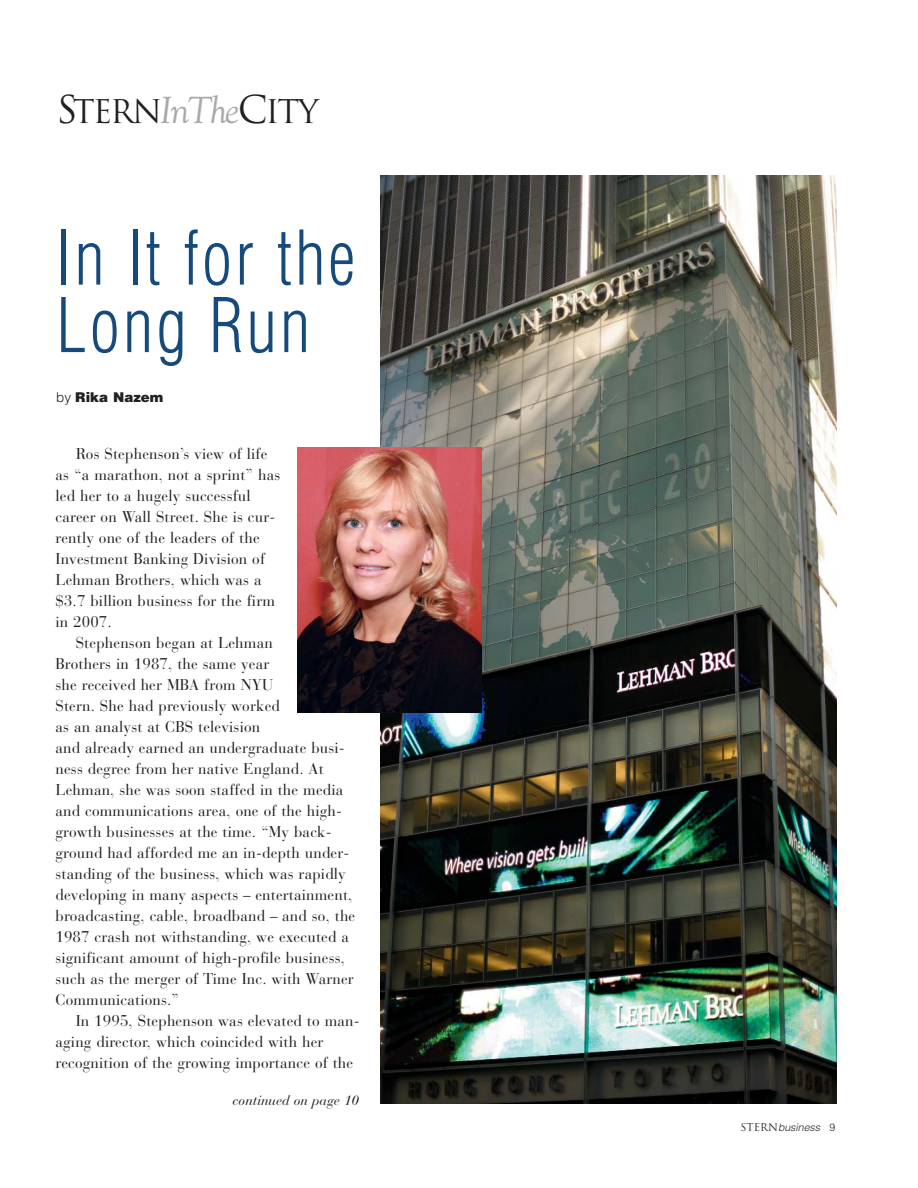
<style>
.page{position:relative;width:918px;height:1188px;background:#fff}
.page>*{position:absolute;margin:0;border:0;box-sizing:border-box;transform-origin:0 0}
.t1{font:300 condensed 73.5px/67.5px "Helvetica";letter-spacing:.045em;color:#174a7c;scale:.93 1}
.t2{font:31.8px "Trajan";letter-spacing:-.065em;color:#231f20}
.t3{font:15.6px/21px "Bauer Bodoni";letter-spacing:.01em;color:#231f20}
.t4{font:italic 13.5px "Bauer Bodoni";color:#231f20}
.t5{font:900 13.5px "Helvetica";color:#231f20}
.t6{font:italic 300 10.5px "Helvetica";color:#231f20}
.s1{font-size:37.35px}
.s2{font-family:"Goudy";font-style:italic;font-size:37.35px;color:#a7a9ac}
.s3{font-weight:300}
.s4{font-size:15.15px}
.s5{font-family:"Trajan";font-weight:400;font-style:normal}
.s6{font-style:normal}
</style>
<div class="page">
<img style="left:381px;top:176px;width:456px;height:927px">
<img style="left:297px;top:447px;width:185px;height:266px">
<h2 class="t2" style="left:57px;top:93px;width:264px"><span class="s1">S</span>TERN<span class="s2">InThe</span><span class="s1">C</span>ITY</h2>
<h1 class="t1" style="left:56px;top:230px;width:323px">In It for the<br>Long Run</h1>
<p class="t5" style="left:56px;top:392px;width:109px"><span class="s3">by</span> Rika Nazem</p>
<p class="t3" style="left:55px;top:445px;width:226px;text-indent:20px">Ros Stephenson’s view of life as “a marathon, not a sprint” has led her to a hugely successful career on Wall Street. She is cur&shy;rently one of the leaders of the<br>Investment Banking Division of<br>Lehman Brothers, which was a $3.7 billion business for the firm in 2007.</p>
<p class="t3" style="left:55px;top:634px;width:301px;text-indent:20px">Stephenson began at Lehman<br>Brothers in 1987, the same year<br>she received her MBA from NYU<br>Stern. She had previously worked<br>as an analyst at CBS television<br>and already earned an undergraduate busi&shy;ness degree from her native England. At Lehman, she was soon staffed in the media and communications area, one of the high&shy;growth businesses at the time. “My back&shy;ground had afforded me an in-depth under&shy;standing of the business, which was rapidly developing in many aspects <span class="s4">–</span> entertainment, broadcasting, cable, broadband <span class="s4">–</span> and so, the 1987 crash not withstanding, we executed a significant amount of high-profile business, such as the merger of Time Inc. with Warner Communications.”</p>
<p class="t3" style="left:56px;top:1012px;width:306px;text-indent:20px">In 1995, Stephenson was elevated to man&shy;aging director, which coincided with her recognition of the growing importance of the</p>
<p class="t4" style="left:233px;top:1095px;width:128px">continued on page 10</p>
<p class="t6" style="left:741px;top:1124px;width:96px"><span class="s5">STERN</span>business <span class="s6">9</span></p>
</div>
